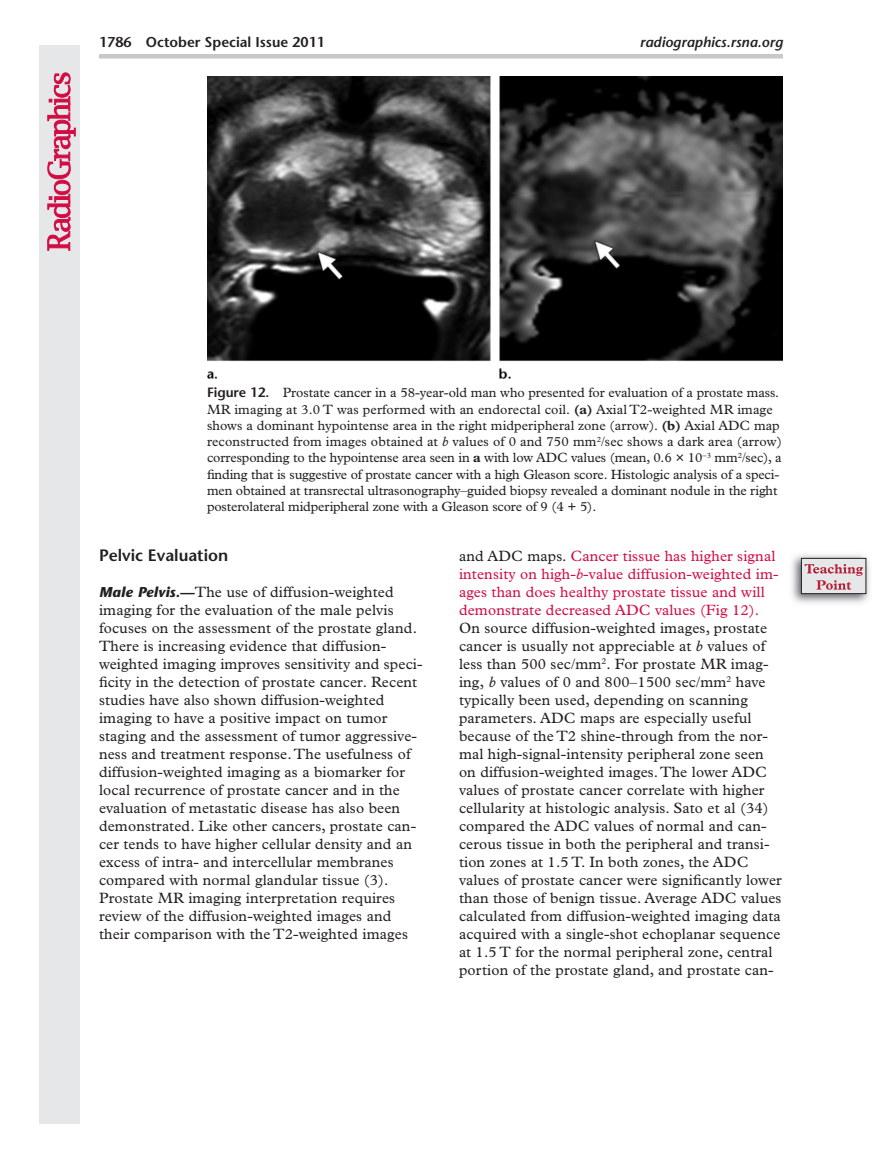
<style>
.page{position:relative;width:891px;height:1175px;background:#fff}
.page>*{position:absolute;margin:0;border:0;box-sizing:border-box;transform-origin:0 0}
.t1{font:600 16.5px "Stone Sans";color:#231f20}
.t2{font:15px/18px "Plantin";letter-spacing:.01em;color:#231f20}
.t3{font:600 14.25px "Stone Sans";color:#231f20}
.t4{font:italic 600 14.25px "Stone Sans";color:#231f20}
.Figure_Legend{font:13.5px/16.2px "Plantin";letter-spacing:-.01em;color:#231f20}
.s1{font-family:"Stone Sans";font-weight:600}
.s2{font-weight:700}
.s3{font-style:italic}
.s4{font-family:"Stone Sans";font-weight:700;font-style:italic;font-size:14.25px}
.s5{color:#d20d44}
.s6{font-style:italic;color:#d20d44}
</style>
<div class="page">
<div style="left:39px;top:45px;width:40px;height:1078px;background:#e6e7e9"></div>
<svg style="left:47px;top:72px;width:29px;height:179px"></svg>
<hr style="left:99px;top:54px;width:684px;height:4px;background:#c7c8ca">
<img style="left:207px;top:77px;width:576px;height:301px">
<img style="left:791px;top:554px;width:79px;height:50px">
<div style="left:801px;top:558px;width:65px;height:35px;background:#e6e7e9"></div>
<div style="left:801px;top:558px;width:65px;height:36px;border:1px solid #231f20"></div>
<svg style="left:805px;top:564px;width:58px;height:25px"></svg>
<p class="t3" style="left:99px;top:34px;width:228px">1786 October Special Issue 2011</p>
<p class="t4" style="left:640px;top:34px;width:145px">radiographics.rsna.org</p>
<p class="Figure_Legend" style="left:207px;top:385px;width:576px"><span class="s1">Figure 12.</span> Prostate cancer in a 58-year-old man who presented for evaluation of a prostate mass.<br>MR imaging at 3.0 T was performed with an endorectal coil. <span class="s2">(a)</span> Axial T2-weighted MR image shows a dominant hypointense area in the right midperipheral zone (arrow). <span class="s2">(b)</span> Axial ADC map reconstructed from images obtained at <span class="s3">b</span> values of 0 and 750 mm<sup>2</sup>/sec shows a dark area (arrow) corresponding to the hypointense area seen in <span class="s2">a</span> with low ADC values (mean, 0.6 × 10 <sup>3</sup> mm<sup>2</sup>/sec), a finding that is suggestive of prostate cancer with a high Gleason score. Histologic analysis of a speci&shy;men obtained at transrectal ultrasonography–guided biopsy revealed a dominant nodule in the right posterolateral midperipheral zone with a Gleason score of 9 (4 + 5).</p>
<h2 class="t1" style="left:99px;top:545px;width:131px">Pelvic Evaluation</h2>
<h3 class="t2" style="left:99px;top:583px;width:325px"><span class="s4">Male Pelvis.—</span>The use of diffusion-weighted imaging for the evaluation of the male pelvis focuses on the assessment of the prostate gland.<br>There is increasing evidence that diffusion&shy;weighted imaging improves sensitivity and speci&shy;ficity in the detection of prostate cancer. Recent studies have also shown diffusion-weighted imaging to have a positive impact on tumor staging and the assessment of tumor aggressive&shy;ness and treatment response. The usefulness of diffusion-weighted imaging as a biomarker for local recurrence of prostate cancer and in the evaluation of metastatic disease has also been demonstrated. Like other cancers, prostate can&shy;cer tends to have higher cellular density and an excess of intra- and intercellular membranes compared with normal glandular tissue (3).<br>Prostate MR imaging interpretation requires review of the diffusion-weighted images and their comparison with the T2-weighted images</h3>
<h3 class="t2" style="left:459px;top:547px;width:324px">and ADC maps. <span class="s5">Cancer tissue has higher signal intensity on high-</span><span class="s6">b</span><span class="s5">-value diffusion-weighted im&shy;ages than does healthy prostate tissue and will demonstrate decreased ADC values (Fig 12).<br></span>On source diffusion-weighted images, prostate cancer is usually not appreciable at <span class="s3">b</span> values of less than 500 sec/mm<sup>2</sup>. For prostate MR imag&shy;ing, <span class="s3">b</span> values of 0 and 800–1500 sec/mm<sup>2</sup> have typically been used, depending on scanning parameters. ADC maps are especially useful because of the T2 shine-through from the nor&shy;mal high-signal-intensity peripheral zone seen on diffusion-weighted images. The lower ADC values of prostate cancer correlate with higher cellularity at histologic analysis. Sato et al (34) compared the ADC values of normal and can&shy;cerous tissue in both the peripheral and transi&shy;tion zones at 1.5 T. In both zones, the ADC values of prostate cancer were significantly lower than those of benign tissue. Average ADC values calculated from diffusion-weighted imaging data acquired with a single-shot echoplanar sequence at 1.5 T for the normal peripheral zone, central portion of the prostate gland, and prostate can-</h3>
</div>
